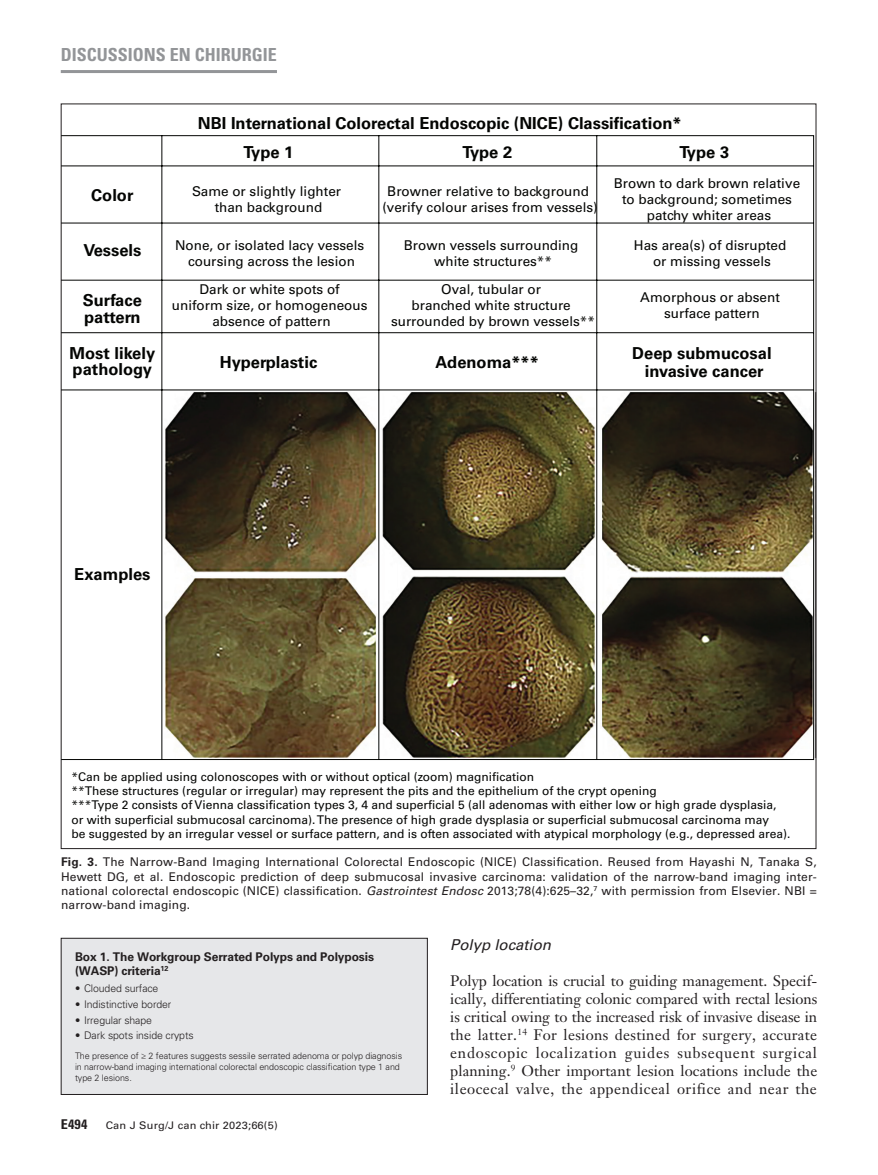
<style>
.page{position:relative;width:878px;height:1175px;background:#fff}
.page>*{position:absolute;margin:0;border:0;box-sizing:border-box;transform-origin:0 0}
.t1{font:700 condensed 18px "Univers LT Std";color:#939598}
.t2{font:700 16.5px/16.5px "Univers LT Std";color:#040503}
.t3{font:15px/18px "Janson Text LT Std";letter-spacing:.035em;color:#231f20;text-align:justify}
.t4{font:italic 15px "Univers LT Std";color:#231f20}
.t5{font:13.5px/16.2px "Univers LT Std";color:#040503;text-align:center}
.t6{font:700 condensed 13.5px "Univers LT Std";color:#231f20;scale:1.05 1}
.t7{font:12px/14.4px "Univers LT Std";color:#040503}
.t8{font:12px/14.2px "Univers LT Std";letter-spacing:.01em;color:#231f20;text-align:justify}
.t9{font:700 12px/14.4px "Univers LT Std";letter-spacing:-.01em;color:#231f20}
.t10{font:300 10.5px "Univers LT Std";letter-spacing:-.01em;color:#231f20}
.t11{font:10.5px "Univers LT Std";letter-spacing:.015em;color:#231f20;scale:1.05 1}
.t12{font:300 9px/10.8px "Univers LT Std";letter-spacing:-.01em;color:#231f20}
.s1{font-weight:700}
.s2{font-style:italic}
</style>
<div class="page">
<hr style="left:61px;top:70px;width:216px;height:3px;background:#939598">
<svg style="left:63px;top:135px;width:751px;height:625px"></svg>
<div style="left:61px;top:938px;width:366px;height:156px;background:#e6e7e9"></div>
<div style="left:61px;top:938px;width:367px;height:156px;border:1px solid #231f20"></div>
<h1 class="t1" style="left:61px;top:44px;width:218px">DISCUSSIONS EN CHIRURGIE</h1>
<h2 class="t2" style="left:91px;top:187px;width:44px">Color</h2>
<h2 class="t2" style="left:83px;top:242px;width:60px">Vessels</h2>
<h2 class="t2" style="left:83px;top:292px;width:60px">Surface pattern</h2>
<h2 class="t2" style="left:70px;top:344px;width:87px">Most likely pathology</h2>
<h2 class="t2" style="left:243px;top:108px;width:439px;line-height:29.7px;text-indent:-46px">NBI International Colorectal Endoscopic (NICE) Classification*<br>Type 1</h2>
<p class="t5" style="left:192px;top:183px;width:151px">Same or slightly lighter than background</p>
<p class="t5" style="left:175px;top:237px;width:191px">None, or isolated lacy vessels coursing across the lesion</p>
<p class="t5" style="left:172px;top:281px;width:197px">Dark or white spots of<br>uniform size, or homogeneous absence of pattern</p>
<h2 class="t2" style="left:462px;top:144px;width:51px">Type 2</h2>
<h2 class="t2" style="left:679px;top:144px;width:51px">Type 3</h2>
<p class="t5" style="left:614px;top:175px;width:188px">Brown to dark brown relative to background; sometimes patchy whiter areas</p>
<p class="t5" style="left:634px;top:237px;width:154px">Has area(s) of disrupted or missing vessels</p>
<p class="t5" style="left:640px;top:289px;width:141px">Amorphous or absent surface pattern</p>
<p class="t5" style="left:382px;top:183px;width:217px">Browner relative to background (verify colour arises from vessels)</p>
<p class="t5" style="left:404px;top:237px;width:176px">Brown vessels surrounding white structures**</p>
<p class="t5" style="left:391px;top:281px;width:205px">Oval, tubular or<br>branched white structure surrounded by brown vessels**</p>
<h2 class="t2" style="left:220px;top:354px;width:99px">Hyperplastic</h2>
<h2 class="t2" style="left:435px;top:354px;width:105px">Adenoma***</h2>
<h2 class="t2" style="left:632px;top:344px;width:141px;line-height:18px;text-align:center">Deep submucosal invasive cancer</h2>
<h2 class="t2" style="left:74px;top:566px;width:78px">Examples</h2>
<p class="t7" style="left:71px;top:769px;width:720px">*Can be applied using colonoscopes with or without optical (zoom) magnification<br>**These structures (regular or irregular) may represent the pits and the epithelium of the crypt opening<br>***Type 2 consists of Vienna classification types 3, 4 and superficial 5 (all adenomas with either low or high grade dysplasia, or with superficial submucosal carcinoma). The presence of high grade dysplasia or superficial submucosal carcinoma may<br>be suggested by an irregular vessel or surface pattern, and is often associated with atypical morphology (e.g., depressed area).</p>
<p class="t8" style="left:61px;top:855px;width:757px"><span class="s1">Fig. 3.</span> The Narrow-Band Imaging International Colorectal Endoscopic (NICE) Classification. Reused from Hayashi N, Tanaka S, Hewett DG, et al. Endoscopic prediction of deep submucosal invasive carcinoma: validation of the narrow-band imaging inter&shy;national colorectal endoscopic (NICE) classification. <span class="s2">Gastrointest Endosc</span> 2013;78(4):625–32,<sup>7</sup> with permission from Elsevier. NBI = narrow-band imaging.</p>
<p class="t9" style="left:75px;top:949px;width:300px">Box 1. The Workgroup Serrated Polyps and Polyposis (WASP) criteria<sup>12</sup></p>
<p class="t10" style="left:75px;top:982px;width:85px">• Clouded surface</p>
<p class="t10" style="left:75px;top:997px;width:98px">• Indistinctive border</p>
<p class="t10" style="left:75px;top:1013px;width:78px">• Irregular shape</p>
<p class="t10" style="left:75px;top:1029px;width:120px">• Dark spots inside crypts</p>
<p class="t12" style="left:75px;top:1050px;width:329px">The presence of ≥ 2 features suggests sessile serrated adenoma or polyp diagnosis in narrow-band imaging international colorectal endoscopic classification type 1 and type 2 lesions.</p>
<p class="t6" style="left:61px;top:1116px;width:27px">E494</p>
<p class="t11" style="left:106px;top:1119px;width:165px">Can J Surg/J can chir 2023;66(5)</p>
<p class="t4" style="left:450px;top:935px;width:102px">Polyp location</p>
<p class="t3" style="left:450px;top:971px;width:368px">Polyp location is crucial to guiding management. Specif&shy;ically, differentiating colonic compared with rectal lesions is critical owing to the increased risk of invasive disease in the latter.<sup>14</sup> For lesions destined for surgery, accurate endoscopic localization guides subsequent surgical planning.<sup>9</sup> Other important lesion locations include the ileocecal valve, the appendiceal orifice and near the</p>
</div>
